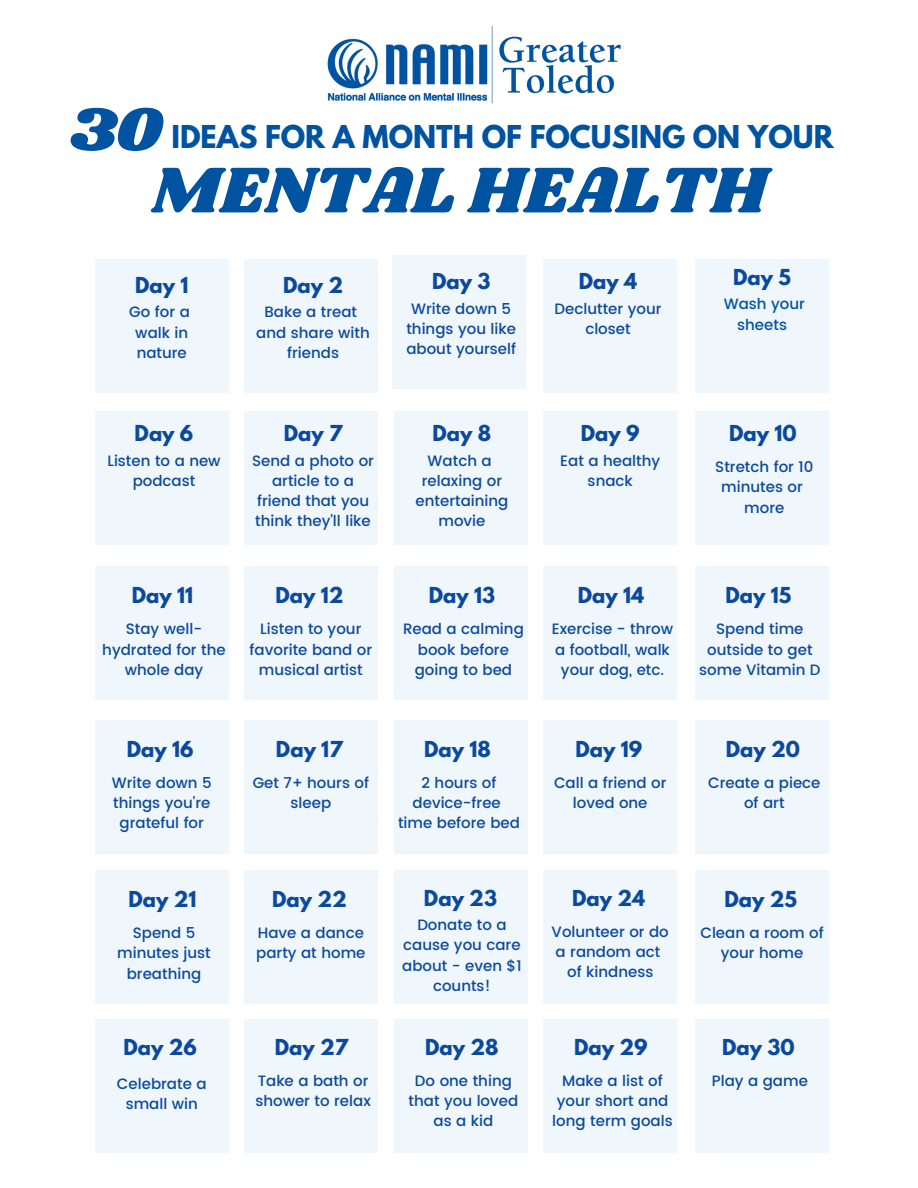
<style>
.page{position:relative;width:918px;height:1188px;background:#fff}
.page>*{position:absolute;margin:0;border:0;box-sizing:border-box;transform-origin:0 0}
.t1{font:67.05px "Shrikhand";color:#0053a1}
.t2{font:64.2px "Shrikhand";color:#0053a1}
.t3{font:700 27.9px "League Spartan";color:#0053a1}
.t4{font:700 19.5px "League Spartan";color:#0c499c}
.t5{font:500 15px/20.2px "Poppins";color:#0c499c;text-align:center}
.t6{font:500 15px/20.2px "Poppins";color:#0053a1;text-align:center}
</style>
<div class="page">
<div style="left:95px;top:260px;width:134px;height:133px;background:#eff6fc"></div>
<div style="left:244px;top:260px;width:134px;height:133px;background:#eff6fc"></div>
<div style="left:392px;top:255px;width:134px;height:134px;background:#eff6fc"></div>
<div style="left:543px;top:260px;width:134px;height:133px;background:#eff6fc"></div>
<div style="left:695px;top:260px;width:134px;height:133px;background:#eff6fc"></div>
<div style="left:95px;top:411px;width:134px;height:134px;background:#eff6fc"></div>
<div style="left:244px;top:411px;width:134px;height:134px;background:#eff6fc"></div>
<div style="left:394px;top:411px;width:134px;height:134px;background:#eff6fc"></div>
<div style="left:543px;top:411px;width:134px;height:134px;background:#eff6fc"></div>
<div style="left:695px;top:411px;width:134px;height:134px;background:#eff6fc"></div>
<div style="left:95px;top:566px;width:134px;height:134px;background:#eff6fc"></div>
<div style="left:244px;top:566px;width:134px;height:134px;background:#eff6fc"></div>
<div style="left:394px;top:566px;width:134px;height:134px;background:#eff6fc"></div>
<div style="left:543px;top:566px;width:134px;height:134px;background:#eff6fc"></div>
<div style="left:695px;top:566px;width:134px;height:134px;background:#eff6fc"></div>
<div style="left:95px;top:720px;width:134px;height:134px;background:#eff6fc"></div>
<div style="left:244px;top:720px;width:134px;height:134px;background:#eff6fc"></div>
<div style="left:394px;top:720px;width:134px;height:134px;background:#eff6fc"></div>
<div style="left:543px;top:720px;width:134px;height:134px;background:#eff6fc"></div>
<div style="left:695px;top:720px;width:134px;height:134px;background:#eff6fc"></div>
<div style="left:95px;top:870px;width:134px;height:134px;background:#eff6fc"></div>
<div style="left:244px;top:870px;width:134px;height:134px;background:#eff6fc"></div>
<div style="left:394px;top:870px;width:134px;height:134px;background:#eff6fc"></div>
<div style="left:543px;top:870px;width:134px;height:134px;background:#eff6fc"></div>
<div style="left:695px;top:870px;width:134px;height:134px;background:#eff6fc"></div>
<div style="left:95px;top:1019px;width:134px;height:134px;background:#eff6fc"></div>
<div style="left:244px;top:1019px;width:134px;height:134px;background:#eff6fc"></div>
<div style="left:394px;top:1019px;width:134px;height:134px;background:#eff6fc"></div>
<div style="left:543px;top:1019px;width:134px;height:134px;background:#eff6fc"></div>
<div style="left:695px;top:1019px;width:134px;height:134px;background:#eff6fc"></div>
<img style="left:499px;top:36px;width:122px;height:17px">
<img style="left:327px;top:26px;width:166px;height:78px">
<img style="left:499px;top:53px;width:119px;height:41px">
<p class="t2" style="left:70px;top:85px;width:94px">30</p>
<p class="t3" style="left:171px;top:123px;width:664px">IDEAS FOR A MONTH OF FOCUSING ON YOUR</p>
<p class="t1" style="left:151px;top:144px;width:617px">MENTAL HEALTH</p>
<p class="t4" style="left:135px;top:275px;width:55px">Day 1</p>
<p class="t5" style="left:129px;top:302px;width:62px">Go for a</p>
<p class="t5" style="left:135px;top:322px;width:54px">walk in</p>
<p class="t5" style="left:137px;top:343px;width:52px">nature</p>
<p class="t4" style="left:283px;top:275px;width:62px">Day 2</p>
<p class="t5" style="left:265px;top:302px;width:94px">Bake a treat</p>
<p class="t5" style="left:256px;top:322px;width:115px">and share with friends</p>
<p class="t4" style="left:432px;top:272px;width:60px">Day 3</p>
<p class="t5" style="left:406px;top:299px;width:111px">Write down 5 things you like about yourself</p>
<p class="t4" style="left:135px;top:424px;width:60px">Day 6</p>
<p class="t5" style="left:107px;top:450px;width:115px">Listen to a new podcast</p>
<p class="t4" style="left:132px;top:586px;width:63px">Day 11</p>
<p class="t5" style="left:102px;top:619px;width:125px">Stay well&shy;hydrated for the whole day</p>
<p class="t4" style="left:127px;top:739px;width:68px">Day 16</p>
<p class="t5" style="left:112px;top:772px;width:101px">Write down 5 things you're grateful for</p>
<p class="t4" style="left:128px;top:889px;width:70px">Day 21</p>
<p class="t5" style="left:133px;top:923px;width:64px">Spend 5</p>
<p class="t5" style="left:117px;top:943px;width:95px">minutes just breathing</p>
<p class="t4" style="left:124px;top:1037px;width:75px">Day 26</p>
<p class="t5" style="left:117px;top:1074px;width:91px">Celebrate a small win</p>
<p class="t4" style="left:284px;top:424px;width:60px">Day 7</p>
<p class="t5" style="left:252px;top:450px;width:123px">Send a photo or article to a friend that you think they'll like</p>
<p class="t4" style="left:275px;top:586px;width:70px">Day 12</p>
<p class="t5" style="left:250px;top:619px;width:124px">Listen to your favorite band or musical artist</p>
<p class="t4" style="left:276px;top:739px;width:68px">Day 17</p>
<p class="t5" style="left:253px;top:772px;width:118px">Get 7+ hours of sleep</p>
<p class="t4" style="left:272px;top:889px;width:76px">Day 22</p>
<p class="t5" style="left:256px;top:923px;width:111px;text-align:left">Have a dance party at home</p>
<p class="t4" style="left:275px;top:1037px;width:75px">Day 27</p>
<p class="t5" style="left:255px;top:1070px;width:117px;text-align:left">Take a bath or shower to relax</p>
<p class="t4" style="left:433px;top:424px;width:60px">Day 8</p>
<p class="t5" style="left:428px;top:450px;width:66px">Watch a</p>
<p class="t5" style="left:416px;top:471px;width:94px">relaxing or entertaining movie</p>
<p class="t4" style="left:429px;top:586px;width:68px">Day 13</p>
<p class="t5" style="left:403px;top:619px;width:122px">Read a calming book before going to bed</p>
<p class="t4" style="left:424px;top:739px;width:68px">Day 18</p>
<p class="t5" style="left:413px;top:772px;width:90px">2 hours of device-free</p>
<p class="t5" style="left:398px;top:813px;width:123px">time before bed</p>
<p class="t4" style="left:424px;top:888px;width:75px">Day 23</p>
<p class="t5" style="left:402px;top:915px;width:121px">Donate to a cause you care about - even $1 counts!</p>
<p class="t4" style="left:425px;top:1037px;width:75px">Day 28</p>
<p class="t5" style="left:409px;top:1070px;width:111px">Do one thing that you loved as a kid</p>
<p class="t4" style="left:579px;top:272px;width:60px">Day 4</p>
<p class="t5" style="left:555px;top:299px;width:109px">Declutter your closet</p>
<p class="t4" style="left:733px;top:267px;width:59px">Day 5</p>
<p class="t6" style="left:724px;top:294px;width:83px">Wash your sheets</p>
<p class="t4" style="left:581px;top:424px;width:60px">Day 9</p>
<p class="t5" style="left:560px;top:450px;width:101px">Eat a healthy snack</p>
<p class="t4" style="left:729px;top:424px;width:69px">Day 10</p>
<p class="t5" style="left:715px;top:457px;width:100px">Stretch for 10 minutes or</p>
<p class="t5" style="left:744px;top:497px;width:42px">more</p>
<p class="t4" style="left:578px;top:586px;width:68px">Day 14</p>
<p class="t5" style="left:552px;top:619px;width:123px">Exercise - throw a football, walk your dog, etc.</p>
<p class="t4" style="left:575px;top:739px;width:68px">Day 19</p>
<p class="t5" style="left:554px;top:772px;width:114px">Call a friend or loved one</p>
<p class="t4" style="left:725px;top:586px;width:67px">Day 15</p>
<p class="t5" style="left:699px;top:619px;width:123px">Spend time outside to get some Vitamin D</p>
<p class="t4" style="left:726px;top:739px;width:76px">Day 20</p>
<p class="t5" style="left:708px;top:772px;width:114px">Create a piece of art</p>
<p class="t4" style="left:572px;top:888px;width:75px">Day 24</p>
<p class="t5" style="left:552px;top:922px;width:119px;text-align:left">Volunteer or do a random act</p>
<p class="t5" style="left:567px;top:962px;width:88px">of kindness</p>
<p class="t4" style="left:574px;top:1037px;width:75px">Day 29</p>
<p class="t5" style="left:552px;top:1070px;width:122px">Make a list of your short and long term goals</p>
<p class="t4" style="left:724px;top:889px;width:74px">Day 25</p>
<p class="t5" style="left:700px;top:923px;width:125px">Clean a room of your home</p>
<p class="t4" style="left:722px;top:1037px;width:74px">Day 30</p>
<p class="t5" style="left:712px;top:1070px;width:98px">Play a game</p>
</div>
